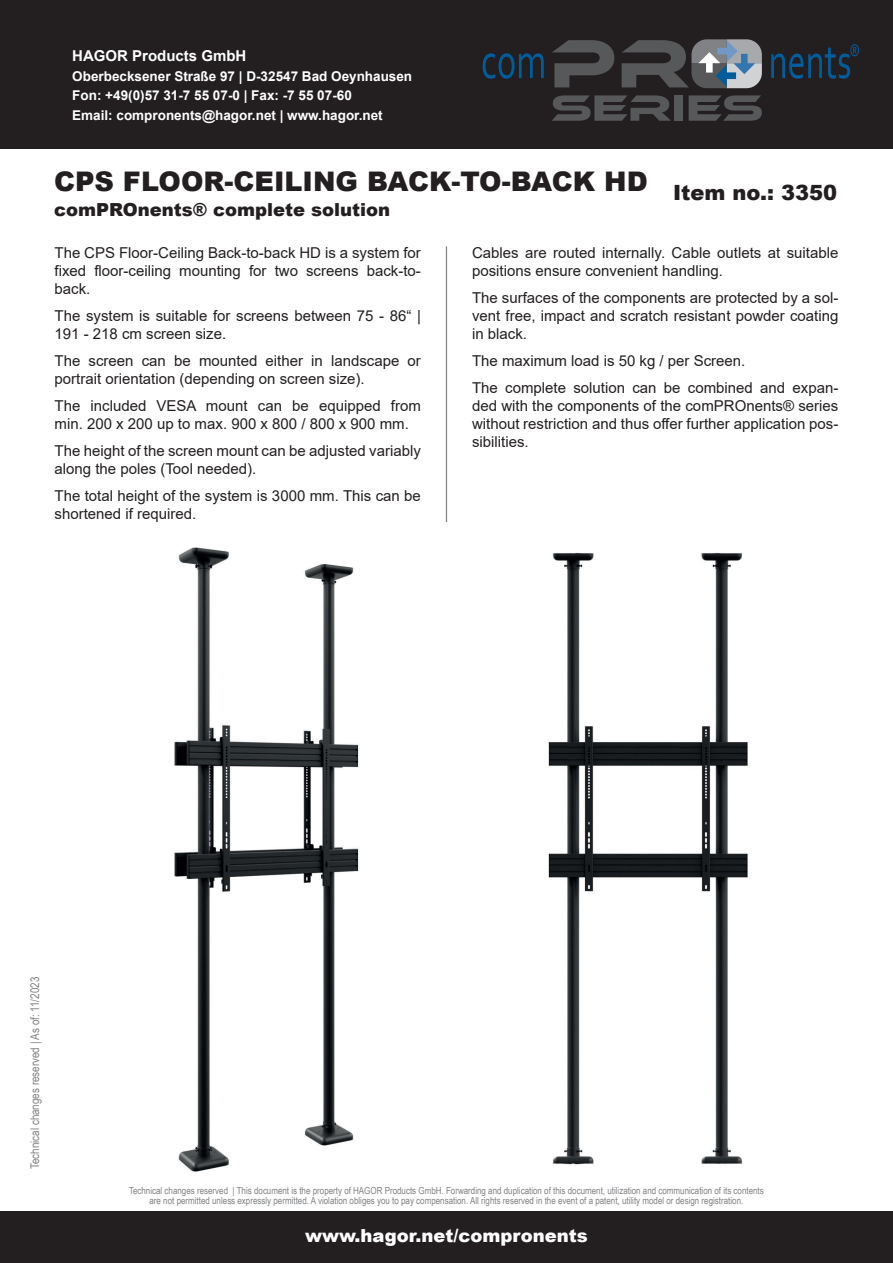
<style>
.page{position:relative;width:893px;height:1263px;background:#fff}
.page>*{position:absolute;margin:0;border:0;box-sizing:border-box;transform-origin:0 0}
.t1{font:900 27px "Arial";color:#231f20}
.t2{font:900 21px "Arial";color:#231f20}
.t3{font:900 18px "Arial";color:#231f20}
.t4{font:900 18px "Arial";color:#fff}
.t5{font:15px/18px "Arial";color:#231f20}
.t6{font:700 15px "Arial";color:#fff}
.t7{font:700 13.5px/19.5px "Arial";color:#fff}
.t8{font:12px "Arial Narrow";color:#808285}
.t9{font:9.75px/10.5px "Arial Narrow";color:#808285;text-align:center}
</style>
<div class="page">
<div style="left:0;top:0;width:893px;height:149px;background:#231f20"></div>
<svg style="left:483px;top:53px;width:61px;height:26px"></svg>
<svg style="left:552px;top:40px;width:62px;height:47px"></svg>
<svg style="left:771px;top:44px;width:88px;height:35px"></svg>
<svg style="left:552px;top:95px;width:119px;height:26px"></svg>
<div style="left:674px;top:95px;width:9px;height:26px;background:#57585a"></div>
<svg style="left:689px;top:95px;width:73px;height:26px"></svg>
<svg style="left:622px;top:39px;width:140px;height:49px"></svg>
<hr style="left:446px;top:247px;width:1px;height:275px;background:#808285">
<div style="left:0;top:1212px;width:893px;height:51px;background:#231f20"></div>
<img style="left:174px;top:547px;width:185px;height:625px">
<img style="left:548px;top:552px;width:200px;height:613px">
<p class="t6" style="left:72px;top:45px;width:176px">HAGOR Products GmbH</p>
<p class="t7" style="left:72px;top:66px;width:341px">Oberbecksener Straße 97 | D-32547 Bad Oeynhausen<br>Fon: +49(0)57 31-7 55 07-0 | Fax: -7 55 07-60<br>Email: compronents@hagor.net | www.hagor.net</p>
<h1 class="t1" style="left:54px;top:162px;width:595px">CPS FLOOR-CEILING BACK-TO-BACK HD</h1>
<p class="t3" style="left:54px;top:197px;width:338px">comPROnents® complete solution</p>
<h2 class="t2" style="left:673px;top:177px;width:166px">Item no.: 3350</h2>
<p class="t5" style="left:55px;top:243px;width:368px;text-align:justify">The CPS Floor-Ceiling Back-to-back HD is a system for fixed floor-ceiling mounting for two screens back-to&shy;back.</p>
<p class="t5" style="left:55px;top:306px;width:368px">The system is suitable for screens between 75 - 86“ |<br>191 - 218 cm screen size.</p>
<p class="t5" style="left:55px;top:351px;width:368px">The screen can be mounted either in landscape or portrait orientation (depending on screen size).</p>
<p class="t5" style="left:55px;top:396px;width:368px">The included VESA mount can be equipped from min. 200 x 200 up to max. 900 x 800 / 800 x 900 mm.</p>
<p class="t5" style="left:55px;top:441px;width:368px">The height of the screen mount can be adjusted variably along the poles (Tool needed).</p>
<p class="t5" style="left:55px;top:486px;width:368px">The total height of the system is 3000 mm. This can be shortened if required.</p>
<p class="t5" style="left:472px;top:243px;width:368px">Cables are routed internally. Cable outlets at suitable positions ensure convenient handling.</p>
<p class="t5" style="left:472px;top:288px;width:368px;text-align:justify">The surfaces of the components are protected by a sol&shy;vent free, impact and scratch resistant powder coating in black.</p>
<p class="t5" style="left:472px;top:347px;width:368px;line-height:27px">The maximum load is 50 kg / per Screen.<br>The complete solution can be combined and expan-</p>
<p class="t5" style="left:472px;top:396px;width:368px;text-align:justify">ded with the components of the comPROnents® series without restriction and thus offer further application pos&shy;sibilities.</p>
<p class="t8" style="left:26px;top:1169px;width:194px;rotate:-90deg">Technical changes reserved | As of: 11/2023</p>
<p class="t9" style="left:129px;top:1184px;width:636px">Technical changes reserved | This document is the property of HAGOR Products GmbH. Forwarding and duplication of this document, utilization and communication of its contents are not permitted unless expressly permitted. A violation obliges you to pay compensation. All rights reserved in the event of a patent, utility model or design registration.</p>
<p class="t4" style="left:305px;top:1222px;width:284px">www.hagor.net/compronents</p>
</div>
